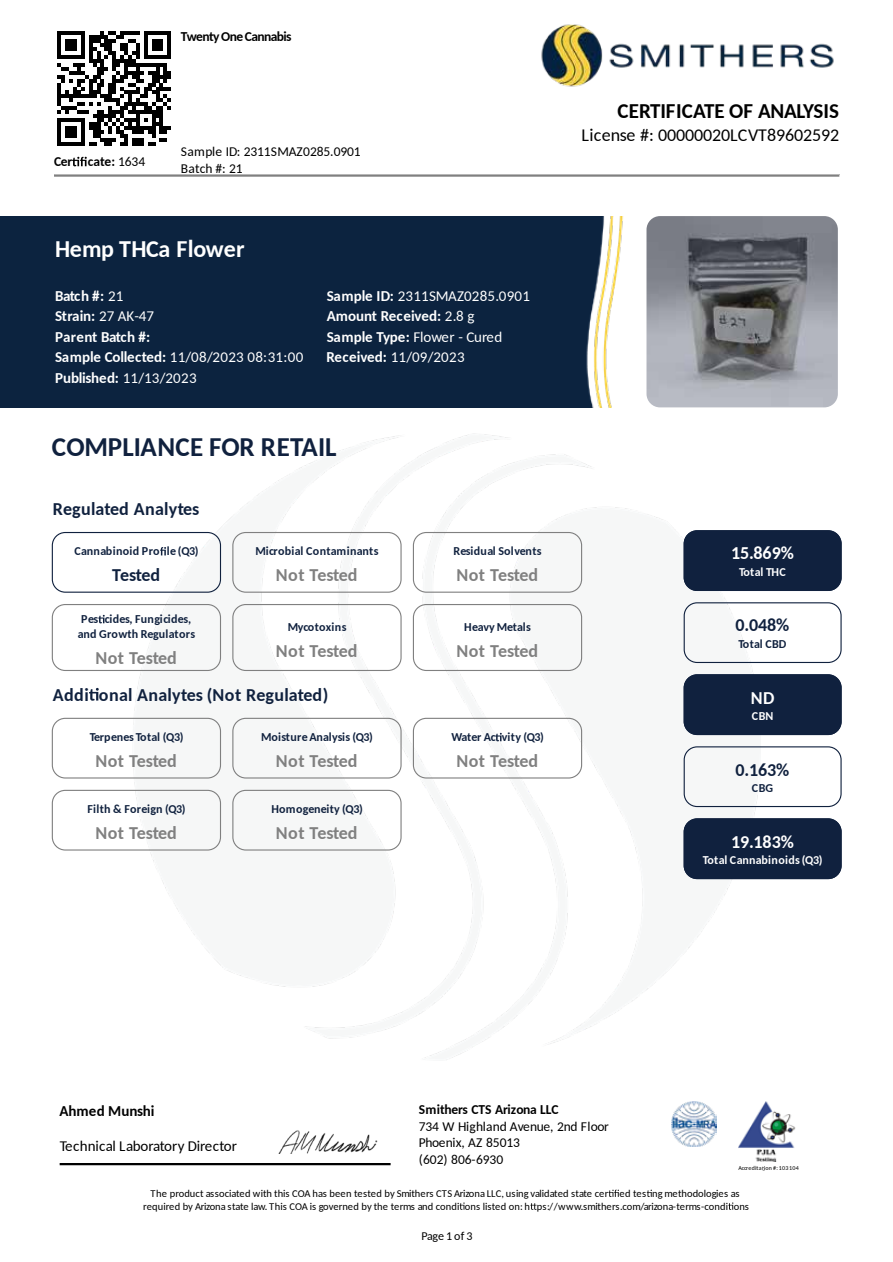
<style>
.page{position:relative;width:893px;height:1262px;background:#fff}
.page>*{position:absolute;margin:0;border:0;box-sizing:border-box;transform-origin:0 0}
.t1{font:700 27px "Carlito";letter-spacing:.005em;color:#10213e}
.t2{font:700 24px "Carlito";letter-spacing:-.01em;color:#fff}
.t3{font:700 21px "Carlito";letter-spacing:-.01em;color:#000}
.t4{font:700 18px "Carlito";letter-spacing:-.005em;color:#808080}
.t5{font:700 18px "Carlito";letter-spacing:.005em;color:#10213e}
.t6{font:18px "Carlito";letter-spacing:-.005em;color:#000}
.t7{font:700 18px "Carlito";letter-spacing:-.005em;color:#fff}
.t8{font:15px "Carlito";letter-spacing:.015em;color:#fff}
.t9{font:700 15px "Carlito";letter-spacing:-.01em;color:#fff}
.t10{font:15px "Carlito";color:#000}
.t11{font:15px "Carlito";letter-spacing:-.005em;color:#fff}
.t12{font:700 15px "Carlito";letter-spacing:-.01em;color:#000}
.t13{font:13.5px/16.5px "Carlito";letter-spacing:-.005em;color:#000}
.t14{font:700 13.5px "Carlito";letter-spacing:-.03em;color:#000}
.t15{font:700 13.5px "Carlito";letter-spacing:-.005em;color:#000}
.t16{font:700 12px/14.7px "Carlito";letter-spacing:.025em;color:#10213e}
.t17{font:700 12px "Carlito";letter-spacing:-.025em;color:#10213e}
.t18{font:700 12px "Carlito";letter-spacing:.025em;color:#fff}
.t19{font:700 12px "Carlito";color:#fff}
.t20{font:12px "Carlito";letter-spacing:-.005em;color:#000}
.t21{font:10.5px/12.8px "Carlito";letter-spacing:.005em;color:#000;text-align:center}
.t22{font:6px "Carlito";letter-spacing:.04em;color:#000}
.s1{font-weight:400}
.s2{font-weight:700}
</style>
<div class="page">
<img style="left:132px;top:433px;width:628px;height:625px">
<div style="left:0;top:216px;width:623px;height:191px;background:#0c233f"></div>
<svg style="left:232px;top:532px;width:169px;height:60px"></svg>
<svg style="left:413px;top:532px;width:169px;height:60px"></svg>
<svg style="left:232px;top:604px;width:169px;height:67px"></svg>
<svg style="left:413px;top:604px;width:169px;height:67px"></svg>
<svg style="left:52px;top:717px;width:169px;height:61px"></svg>
<svg style="left:232px;top:717px;width:169px;height:61px"></svg>
<svg style="left:52px;top:789px;width:169px;height:61px"></svg>
<svg style="left:232px;top:789px;width:169px;height:61px"></svg>
<div style="left:683px;top:530px;width:158px;height:61px;background:#10213e"></div>
<svg style="left:683px;top:602px;width:158px;height:61px"></svg>
<div style="left:683px;top:674px;width:158px;height:61px;background:#10213e"></div>
<svg style="left:683px;top:746px;width:158px;height:61px"></svg>
<div style="left:683px;top:818px;width:158px;height:61px;background:#10213e"></div>
<svg style="left:52px;top:532px;width:169px;height:60px"></svg>
<svg style="left:52px;top:604px;width:169px;height:67px"></svg>
<svg style="left:89px;top:688px;width:10px;height:12px"></svg>
<svg style="left:413px;top:717px;width:169px;height:61px"></svg>
<svg style="left:54px;top:174px;width:785px;height:3px;background:#9e9e9e"></svg>
<svg style="left:72px;top:157px;width:15px;height:9px"></svg>
<img style="left:541px;top:24px;width:293px;height:63px">
<svg style="left:60px;top:1163px;width:330px;height:2px"></svg>
<img style="left:671px;top:1101px;width:45px;height:45px">
<img style="left:738px;top:1101px;width:58px;height:60px">
<svg style="left:608px;top:1189px;width:11px;height:8px"></svg>
<svg style="left:646px;top:1189px;width:6px;height:8px"></svg>
<svg style="left:459px;top:1202px;width:5px;height:7px"></svg>
<svg style="left:530px;top:1203px;width:6px;height:6px"></svg>
<svg style="left:728px;top:1202px;width:5px;height:7px"></svg>
<img style="left:279px;top:1130px;width:99px;height:23px">
<img style="left:646px;top:216px;width:191px;height:191px">
<svg style="left:57px;top:32px;width:114px;height:114px"></svg>
<p class="t14" style="left:181px;top:27px;width:112px">Twenty One Cannabis</p>
<p class="t14" style="left:54px;top:152px;width:93px">Cer cate: <span class="s1">1634</span></p>
<p class="t13" style="left:181px;top:143px;width:181px">Sample ID: 2311SMAZ0285.0901<br>Batch #: 21</p>
<h2 class="t2" style="left:55px;top:232px;width:191px">Hemp THCa Flower</h2>
<h3 class="t9" style="left:55px;top:285px;width:70px">Batch #: <span class="s1">21</span></h3>
<h3 class="t8" style="left:327px;top:285px;width:205px"><span class="s2">Sample ID:</span> 2311SMAZ0285.0901</h3>
<h3 class="t9" style="left:55px;top:306px;width:100px">Strain: <span class="s1">27 AK-47</span></h3>
<h3 class="t9" style="left:327px;top:306px;width:149px">Amount Received: <span class="s1">2.8 g</span></h3>
<h3 class="t9" style="left:55px;top:326px;width:97px">Parent Batch #:</h3>
<h3 class="t11" style="left:327px;top:326px;width:177px"><span class="s2">Sample Type:</span> Flower - Cured</h3>
<h3 class="t8" style="left:55px;top:347px;width:250px"><span class="s2">Sample Collected:</span> 11/08/2023 08:31:00</h3>
<h3 class="t8" style="left:326px;top:347px;width:139px"><span class="s2">Received:</span> 11/09/2023</h3>
<h3 class="t9" style="left:55px;top:367px;width:143px">Published: <span class="s1">11/13/2023</span></h3>
<h1 class="t1" style="left:52px;top:428px;width:286px">COMPLIANCE FOR RETAIL</h1>
<h3 class="t5" style="left:53px;top:496px;width:148px">Regulated Analytes</h3>
<p class="t16" style="left:74px;top:543px;width:126px">Cannabinoid Pro le (Q3)</p>
<h3 class="t5" style="left:112px;top:563px;width:49px">Tested</h3>
<p class="t16" style="left:78px;top:611px;width:119px">Pes cides, Fungicides, and Growth Regulators</p>
<h3 class="t4" style="left:95px;top:645px;width:83px">Not Tested</h3>
<p class="t16" style="left:255px;top:543px;width:124px">Microbial Contaminants</p>
<h3 class="t4" style="left:276px;top:563px;width:83px">Not Tested</h3>
<p class="t16" style="left:288px;top:619px;width:60px">Mycotoxins</p>
<h3 class="t4" style="left:276px;top:638px;width:83px">Not Tested</h3>
<h3 class="t5" style="left:53px;top:682px;width:277px">Addi onal Analytes (Not Regulated)</h3>
<p class="t17" style="left:90px;top:729px;width:95px">Terpenes Total (Q3)</p>
<h3 class="t4" style="left:95px;top:749px;width:83px">Not Tested</h3>
<p class="t16" style="left:261px;top:729px;width:113px">Moisture Analysis(Q3)</p>
<h3 class="t4" style="left:276px;top:749px;width:83px">Not Tested</h3>
<p class="t16" style="left:87px;top:801px;width:100px">Filth &amp; Foreign (Q3)</p>
<h3 class="t4" style="left:95px;top:821px;width:83px">Not Tested</h3>
<p class="t16" style="left:271px;top:801px;width:93px">Homogeneity (Q3)</p>
<h3 class="t4" style="left:276px;top:821px;width:83px">Not Tested</h3>
<p class="t16" style="left:453px;top:543px;width:89px">Residual Solvents</p>
<h3 class="t4" style="left:456px;top:563px;width:83px">Not Tested</h3>
<p class="t17" style="left:464px;top:618px;width:68px">Heavy Metals</p>
<h3 class="t4" style="left:456px;top:638px;width:83px">Not Tested</h3>
<p class="t17" style="left:451px;top:729px;width:94px">Water Ac vity (Q3)</p>
<h3 class="t4" style="left:456px;top:749px;width:83px">Not Tested</h3>
<h3 class="t3" style="left:617px;top:96px;width:223px">CERTIFICATE OF ANALYSIS</h3>
<h3 class="t6" style="left:581px;top:122px;width:259px">License #: 00000020LCVT89602592</h3>
<h3 class="t7" style="left:731px;top:541px;width:64px">15.869%</h3>
<p class="t19" style="left:739px;top:563px;width:48px">Total THC</p>
<h3 class="t5" style="left:735px;top:613px;width:55px">0.048%</h3>
<p class="t16" style="left:738px;top:636px;width:49px">Total CBD</p>
<h3 class="t7" style="left:750px;top:685px;width:25px">ND</h3>
<p class="t18" style="left:752px;top:707px;width:23px">CBN</p>
<h3 class="t5" style="left:735px;top:757px;width:55px">0.163%</h3>
<p class="t16" style="left:752px;top:780px;width:23px">CBG</p>
<h3 class="t7" style="left:731px;top:829px;width:64px">19.183%</h3>
<p class="t18" style="left:703px;top:851px;width:121px">Total Cannabinoids(Q3)</p>
<p class="t15" style="left:419px;top:1100px;width:141px">Smithers CTS Arizona LLC</p>
<p class="t13" style="left:418px;top:1117px;width:192px">734 W Highland Avenue, 2nd Floor<br>Phoenix, AZ 85013<br>(602) 806-6930</p>
<h3 class="t12" style="left:60px;top:1100px;width:96px">Ahmed Munshi</h3>
<h3 class="t10" style="left:60px;top:1135px;width:179px">Technical Laboratory Director</h3>
<p class="t22" style="left:738px;top:1164px;width:62px">Accredita on #:103104</p>
<p class="t21" style="left:143px;top:1186px;width:607px">The product associated with this COA has been tested by Smithers CTS Arizona LLC, using validated state cer ed tes ng methodologies as required by Arizona state law. This COA is governed by the terms and condi ons listed on: h ps://www.smithers.com/arizona-terms-condi ons</p>
<p class="t20" style="left:421px;top:1228px;width:53px">Page 1 of 3</p>
</div>
